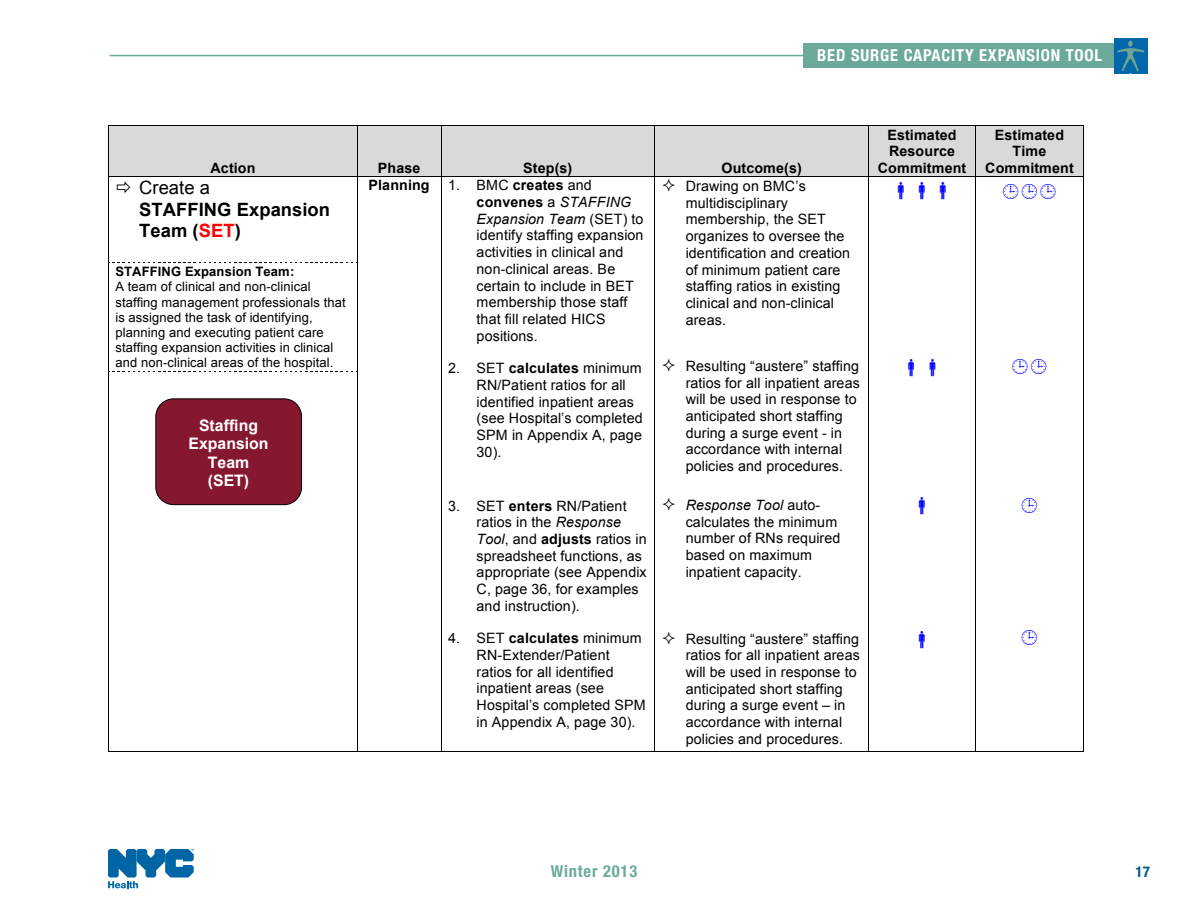
<style>
.page{position:relative;width:1188px;height:918px;background:#fff}
.page>*{position:absolute;margin:0;border:0;box-sizing:border-box;transform-origin:0 0}
.t1{font:700 18.3px/21.1px "Arial";letter-spacing:.005em;color:#000}
.t2{font:18.3px "Arial";letter-spacing:.005em;color:#000}
.t3{font:700 condensed 16.5px "Helvetica Neue";letter-spacing:.05em;color:#fff}
.t4{font:700 condensed 16.5px "Helvetica Neue";letter-spacing:.05em;color:#6baa9a}
.t5{font:700 15.9px/18.3px "Arial";color:#fff;text-align:center}
.t6{font:700 condensed 15px "Helvetica Neue";color:#005c91}
.t7{font:14.25px/16.6px "Arial";letter-spacing:.01em;color:#000}
.t8{font:700 14.25px/16.6px "Arial";letter-spacing:.01em;color:#000;text-align:center}
.t9{font:13.05px/15.1px "Arial";letter-spacing:.01em;color:#000}
.t10{font:700 13.05px "Arial";letter-spacing:.01em;color:#000}
.s1{color:#f00}
.s2{font-weight:700}
.s3{font-style:italic}
</style>
<div class="page">
<div style="left:109px;top:126px;width:248px;height:50px;background:#d9d9d9"></div>
<div style="left:358px;top:126px;width:82px;height:50px;background:#d9d9d9"></div>
<div style="left:441px;top:126px;width:213px;height:50px;background:#d9d9d9"></div>
<div style="left:655px;top:126px;width:213px;height:50px;background:#d9d9d9"></div>
<div style="left:869px;top:126px;width:106px;height:50px;background:#d9d9d9"></div>
<div style="left:976px;top:126px;width:108px;height:50px;background:#d9d9d9"></div>
<hr style="left:108px;top:126px;width:249px;height:1px;background:#000">
<hr style="left:358px;top:126px;width:83px;height:1px;background:#000">
<hr style="left:441px;top:126px;width:214px;height:1px;background:#000">
<hr style="left:655px;top:126px;width:213px;height:1px;background:#000">
<hr style="left:869px;top:126px;width:106px;height:1px;background:#000">
<hr style="left:976px;top:126px;width:108px;height:1px;background:#000">
<hr style="left:108px;top:126px;width:1px;height:50px;background:#000">
<hr style="left:357px;top:126px;width:1px;height:50px;background:#000">
<hr style="left:441px;top:126px;width:1px;height:50px;background:#000">
<hr style="left:655px;top:126px;width:1px;height:50px;background:#000">
<hr style="left:868px;top:126px;width:1px;height:50px;background:#000">
<hr style="left:975px;top:126px;width:1px;height:50px;background:#000">
<hr style="left:1084px;top:126px;width:1px;height:50px;background:#000">
<svg style="left:109px;top:262px;width:248px;height:1px"></svg>
<svg style="left:109px;top:371px;width:248px;height:1px"></svg>
<hr style="left:108px;top:176px;width:249px;height:1px;background:#000">
<hr style="left:358px;top:176px;width:83px;height:1px;background:#000">
<hr style="left:441px;top:176px;width:214px;height:1px;background:#000">
<hr style="left:655px;top:176px;width:213px;height:1px;background:#000">
<hr style="left:869px;top:176px;width:106px;height:1px;background:#000">
<hr style="left:976px;top:176px;width:108px;height:1px;background:#000">
<hr style="left:108px;top:177px;width:1px;height:574px;background:#000">
<hr style="left:108px;top:751px;width:249px;height:1px;background:#000">
<hr style="left:357px;top:177px;width:1px;height:574px;background:#000">
<hr style="left:358px;top:751px;width:83px;height:1px;background:#000">
<hr style="left:441px;top:177px;width:1px;height:574px;background:#000">
<hr style="left:441px;top:751px;width:214px;height:1px;background:#000">
<hr style="left:655px;top:177px;width:1px;height:574px;background:#000">
<hr style="left:655px;top:751px;width:213px;height:1px;background:#000">
<hr style="left:868px;top:177px;width:1px;height:574px;background:#000">
<hr style="left:869px;top:751px;width:106px;height:1px;background:#000">
<hr style="left:975px;top:177px;width:1px;height:574px;background:#000">
<hr style="left:976px;top:751px;width:108px;height:1px;background:#000">
<hr style="left:1084px;top:177px;width:1px;height:574px;background:#000">
<div style="left:156px;top:399px;width:146px;height:106px;background:#85172e;border-radius:18px"></div>
<div style="left:155px;top:398px;width:147px;height:107px;border:1px solid #000;border-radius:18px"></div>
<hr style="left:110px;top:55px;width:979px;height:1px;background:#6baa9a">
<div style="left:803px;top:43px;width:322px;height:25px;background:#6baa9a"></div>
<div style="left:1114px;top:38px;width:34px;height:35px;background:#0067aa"></div>
<svg style="left:1118px;top:41px;width:26px;height:33px"></svg>
<svg style="left:108px;top:849px;width:86px;height:39px"></svg>
<p class="t3" style="left:817px;top:49px;width:286px">BED SURGE CAPACITY EXPANSION TOOL</p>
<p class="t8" style="left:210px;top:160px;width:47px">Action</p>
<p class="t8" style="left:378px;top:160px;width:44px">Phase</p>
<p class="t8" style="left:523px;top:160px;width:51px">Step(s)</p>
<p class="t8" style="left:721px;top:160px;width:82px">Outcome(s)</p>
<p class="t8" style="left:878px;top:126px;width:90px">Estimated<br>Resource<br>Commitment</p>
<p class="t8" style="left:985px;top:126px;width:90px">Estimated<br>Time<br>Commitment</p>
<p class="t2" style="left:139px;top:178px;width:72px">Create a</p>
<p class="t1" style="left:139px;top:199px;width:192px">STAFFING Expansion<br>Team (<span class="s1">SET</span>)</p>
<p class="t10" style="left:115px;top:265px;width:180px">STAFFING Expansion Team:</p>
<p class="t9" style="left:115px;top:279px;width:232px">A team of clinical and non-clinical staffing management professionals that is assigned the task of identifying, planning and executing patient care staffing expansion activities in clinical and non-clinical areas of the hospital.</p>
<p class="t5" style="left:189px;top:417px;width:82px">Staffing<br>Expansion<br>Team (SET)</p>
<p class="t8" style="left:369px;top:177px;width:63px">Planning</p>
<p class="t7" style="left:477px;top:177px;width:168px;text-indent:-29px">1. BMC <span class="s2">creates</span> and <span class="s2">convenes</span> a <span class="s3">STAFFING<br>Expansion Team</span> (SET) to identify staffing expansion activities in clinical and non-clinical areas. Be certain to include in BET membership those staff that fill related HICS positions.</p>
<p class="t7" style="left:477px;top:360px;width:168px;text-indent:-29px">2. SET <span class="s2">calculates</span> minimum<br>RN/Patient ratios for all identified inpatient areas (see Hospital’s completed<br>SPM in Appendix A, page<br>30).</p>
<p class="t7" style="left:477px;top:497px;width:172px;text-indent:-29px">3. SET <span class="s2">enters</span> RN/Patient ratios in the <span class="s3">Response<br>Tool</span>, and <span class="s2">adjusts</span> ratios in spreadsheet functions, as appropriate (see Appendix<br>C, page 36, for examples and instruction).</p>
<p class="t7" style="left:477px;top:630px;width:171px;text-indent:-29px">4. SET <span class="s2">calculates</span> minimum<br>RN-Extender/Patient ratios for all identified inpatient areas (see<br>Hospital’s completed SPM in Appendix A, page 30).</p>
<p class="t7" style="left:686px;top:178px;width:166px">Drawing on BMC’s multidisciplinary membership, the SET organizes to oversee the identification and creation of minimum patient care staffing ratios in existing clinical and non-clinical areas.</p>
<p class="t7" style="left:686px;top:358px;width:176px">Resulting “austere” staffing ratios for all inpatient areas will be used in response to anticipated short staffing during a surge event - in accordance with internal policies and procedures.</p>
<p class="t7" style="left:686px;top:497px;width:156px"><span class="s3">Response Tool</span> auto&shy;calculates the minimum number of RNs required based on maximum inpatient capacity.</p>
<p class="t7" style="left:686px;top:630px;width:176px">Resulting “austere” staffing ratios for all inpatient areas will be used in response to anticipated short staffing during a surge event – in accordance with internal policies and procedures.</p>
<p class="t4" style="left:551px;top:866px;width:88px">Winter 2013</p>
<p class="t6" style="left:1135px;top:866px;width:16px">17</p>
</div>
